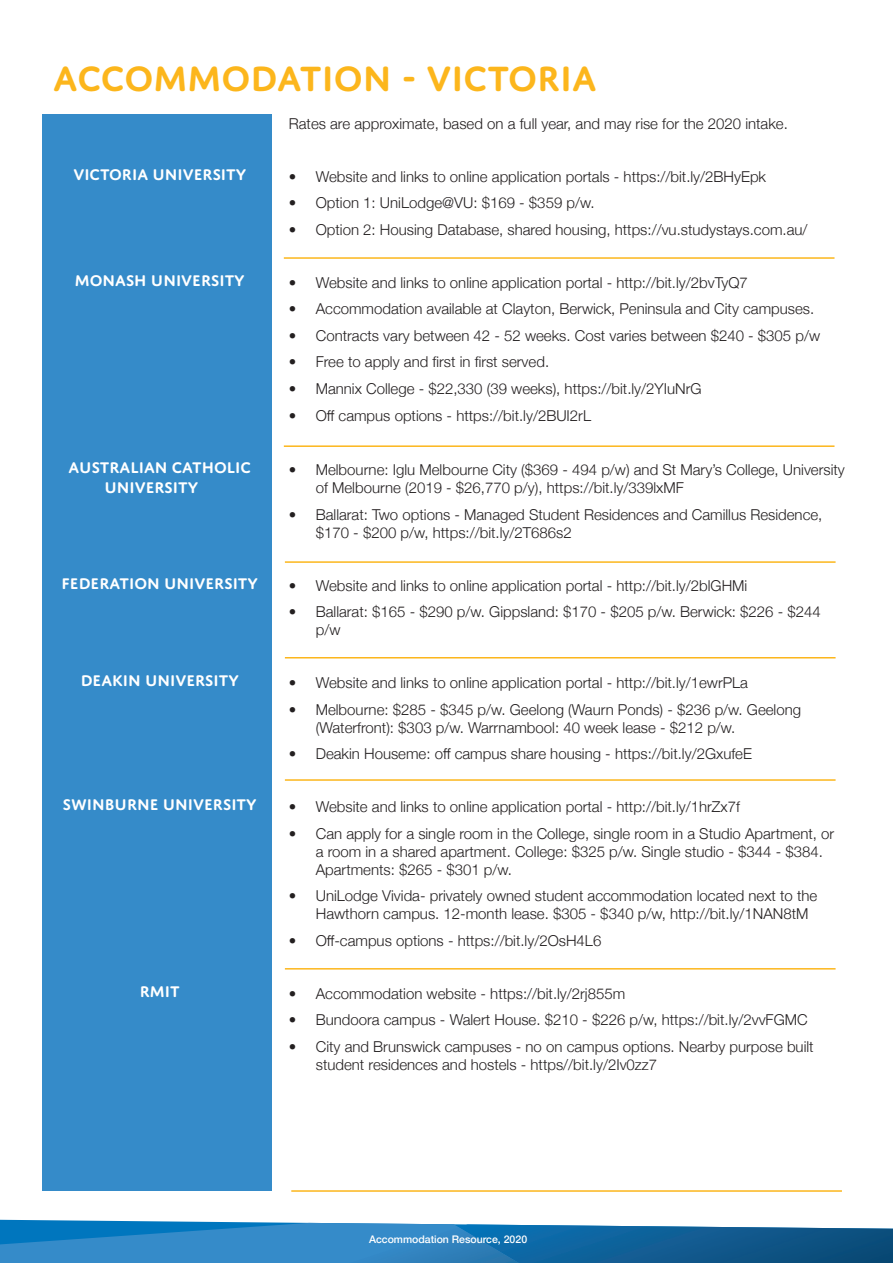
<style>
.page{position:relative;width:893px;height:1263px;background:#fff}
.page>*{position:absolute;margin:0;border:0;box-sizing:border-box;transform-origin:0 0}
.Body_Copy{font:600 37.5px "Domus Titling";color:#fcb61c}
.t1{font:600 16.5px/19.8px "Domus Titling";color:#fff}
.t2{font:300 15px/18px "Helvetica Neue";color:#231f20}
.t3{font:500 10.5px "Helvetica Neue";color:#fff}
</style>
<div class="page">
<svg style="left:0;top:1220px;width:459px;height:43px;background:#338cc9"></svg>
<img style="left:459px;top:1224px;width:434px;height:39px">
<img style="left:315px;top:1227px;width:223px;height:36px">
<div style="left:43px;top:114px;width:229px;height:1076px;background:#358bc9"></div>
<hr style="left:285px;top:779px;width:551px;height:2px;background:#fcb61c">
<hr style="left:284px;top:257px;width:550px;height:2px;background:#fcb61c">
<hr style="left:284px;top:445px;width:550px;height:2px;background:#fcb61c">
<hr style="left:285px;top:561px;width:551px;height:2px;background:#fcb61c">
<hr style="left:285px;top:657px;width:551px;height:1px;background:#fcb61c">
<hr style="left:285px;top:968px;width:551px;height:1px;background:#fcb61c">
<hr style="left:291px;top:1190px;width:551px;height:2px;background:#fcb61c">
<p class="Body_Copy" style="left:53px;top:56px;width:545px">ACCOMMODATION - VICTORIA</p>
<p class="t2" style="left:289px;top:113px;width:501px">Rates are approximate, based on a full year, and may rise for the 2020 intake.</p>
<p class="t1" style="left:73px;top:164px;width:174px">VICTORIA UNIVERSITY</p>
<p class="t2" style="left:289px;top:166px;width:479px">• Website and links to online application portals - https://bit.ly/2BHyEpk</p>
<p class="t2" style="left:289px;top:193px;width:307px">• Option 1: UniLodge@VU: $169 - $359 p/w.</p>
<p class="t2" style="left:289px;top:219px;width:520px">• Option 2: Housing Database, shared housing, https://vu.studystays.com.au/</p>
<p class="t1" style="left:75px;top:270px;width:171px">MONASH UNIVERSITY</p>
<p class="t2" style="left:289px;top:272px;width:460px">• Website and links to online application portal - http://bit.ly/2bvTyQ7</p>
<p class="t2" style="left:289px;top:299px;width:527px">• Accommodation available at Clayton, Berwick, Peninsula and City campuses.</p>
<p class="t2" style="left:289px;top:325px;width:533px">• Contracts vary between 42 - 52 weeks. Cost varies between $240 - $305 p/w</p>
<p class="t2" style="left:289px;top:352px;width:262px">• Free to apply and first in first served.</p>
<p class="t2" style="left:289px;top:378px;width:414px">• Mannix College - $22,330 (39 weeks), https://bit.ly/2YIuNrG</p>
<p class="t2" style="left:289px;top:406px;width:304px">• Off campus options - https://bit.ly/2BUI2rL</p>
<p class="t1" style="left:104px;top:458px;width:148px;text-indent:-36px">AUSTRALIAN CATHOLIC<br>UNIVERSITY</p>
<p class="t2" style="left:316px;top:460px;width:531px;text-indent:-27px">• Melbourne: Iglu Melbourne City ($369 - 494 p/w) and St Mary’s College, University of Melbourne (2019 - $26,770 p/y), https://bit.ly/339lxMF</p>
<p class="t2" style="left:316px;top:504px;width:508px;text-indent:-27px">• Ballarat: Two options - Managed Student Residences and Camillus Residence, $170 - $200 p/w, https://bit.ly/2T686s2</p>
<p class="t1" style="left:62px;top:573px;width:198px">FEDERATION UNIVERSITY</p>
<p class="t2" style="left:289px;top:575px;width:460px">• Website and links to online application portal - http://bit.ly/2blGHMi</p>
<p class="t2" style="left:316px;top:602px;width:506px;text-indent:-27px">• Ballarat: $165 - $290 p/w. Gippsland: $170 - $205 p/w. Berwick: $226 - $244 p/w</p>
<p class="t1" style="left:81px;top:671px;width:160px">DEAKIN UNIVERSITY</p>
<p class="t2" style="left:289px;top:673px;width:461px">• Website and links to online application portal - http://bit.ly/1ewrPLa</p>
<p class="t2" style="left:316px;top:699px;width:487px;text-indent:-27px">• Melbourne: $285 - $345 p/w. Geelong (Waurn Ponds) - $236 p/w. Geelong (Waterfront): $303 p/w. Warrnambool: 40 week lease - $212 p/w.</p>
<p class="t2" style="left:289px;top:744px;width:465px">• Deakin Houseme: off campus share housing - https://bit.ly/2GxufeE</p>
<p class="t1" style="left:63px;top:795px;width:195px">SWINBURNE UNIVERSITY</p>
<p class="t2" style="left:289px;top:797px;width:453px">• Website and links to online application portal - http://bit.ly/1hrZx7f</p>
<p class="t2" style="left:316px;top:823px;width:520px;text-indent:-27px">• Can apply for a single room in the College, single room in a Studio Apartment, or a room in a shared apartment. College: $325 p/w. Single studio - $344 - $384.<br>Apartments: $265 - $301 p/w.</p>
<p class="t2" style="left:316px;top:886px;width:503px;text-indent:-27px">• UniLodge Vivida- privately owned student accommodation located next to the<br>Hawthorn campus. 12-month lease. $305 - $340 p/w, http://bit.ly/1NAN8tM</p>
<p class="t2" style="left:289px;top:930px;width:314px">• Off-campus options - https://bit.ly/2OsH4L6</p>
<p class="t1" style="left:140px;top:981px;width:41px">RMIT</p>
<p class="t2" style="left:289px;top:983px;width:338px">• Accommodation website - https://bit.ly/2rj855m</p>
<p class="t2" style="left:289px;top:1010px;width:520px">• Bundoora campus - Walert House. $210 - $226 p/w, https://bit.ly/2vvFGMC</p>
<p class="t2" style="left:316px;top:1036px;width:499px;text-indent:-27px">• City and Brunswick campuses - no on campus options. Nearby purpose built student residences and hostels - https//bit.ly/2Iv0zz7</p>
<p class="t3" style="left:369px;top:1231px;width:160px">Accommodation Resource, 2020</p>
</div>
